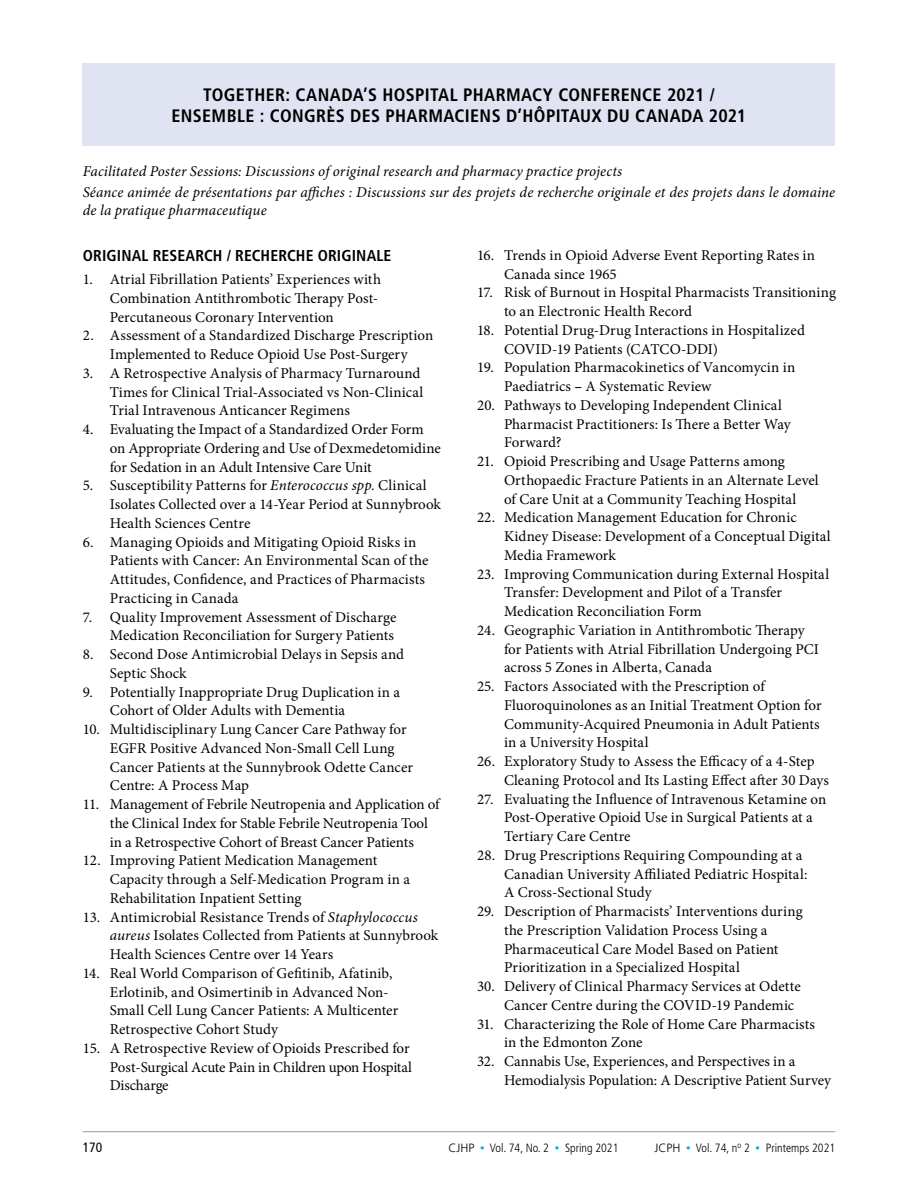
<style>
.page{position:relative;width:918px;height:1188px;background:#fff}
.page>*{position:absolute;margin:0;border:0;box-sizing:border-box;transform-origin:0 0}
.CJHP_BodyText{font:700 condensed 18px/21px "Frutiger LT Std";letter-spacing:.02em;color:#000;text-align:center}
.CJHP_BodyText-2{font:700 condensed 15.75px "Frutiger LT Std";letter-spacing:.005em;color:#000}
.CJHP_BodyText-3{font:15px/18.8px "Minion Pro";color:#000}
.CJHP_BodyText-4{font:italic 15px/21px "Minion Pro";letter-spacing:.005em;color:#000}
.t1{font:condensed 13.5px "Frutiger LT Std";color:#000}
.t2{font:300 condensed 12px "Frutiger LT Std";color:#000}
.s1{font-weight:700}
.s2{font-style:italic}
.s3{font-stretch:normal}
.s4{font-size:9px;color:#00acd7}
</style>
<div class="page">
<hr style="left:83px;top:1131px;width:752px;height:1px;background:#0057a5">
<div style="left:83px;top:63px;width:752px;height:83px;background:#e0e3f2"></div>
<p class="CJHP_BodyText" style="left:172px;top:84px;width:576px">TOGETHER: CANADA’S HOSPITAL PHARMACY CONFERENCE 2021 /<br>ENSEMBLE : CONGRÈS DES PHARMACIENS D’HÔPITAUX DU CANADA 2021</p>
<p class="CJHP_BodyText-4" style="left:83px;top:161px;width:754px">Facilitated Poster Sessions: Discussions of original research and pharmacy practice projects<br>Séance animée de présentations par affiches : Discussions sur des projets de recherche originale et des projets dans le domaine</p>
<p class="CJHP_BodyText-4" style="left:83px;top:200px;width:185px">de la pratique pharmaceutique</p>
<p class="CJHP_BodyText-3" style="left:504px;top:246px;width:313px;text-indent:-27px">16. Trends in Opioid Adverse Event Reporting Rates in<br>Canada since 1965</p>
<p class="CJHP_BodyText-3" style="left:504px;top:283px;width:334px;text-indent:-27px">17. Risk of Burnout in Hospital Pharmacists Transitioning to an Electronic Health Record</p>
<p class="CJHP_BodyText-3" style="left:504px;top:321px;width:302px;text-indent:-27px">18. Potential Drug-Drug Interactions in Hospitalized<br>COVID-19 Patients (CATCO-DDI)</p>
<p class="CJHP_BodyText-3" style="left:504px;top:358px;width:293px;text-indent:-27px">19. Population Pharmacokinetics of Vancomycin in<br>Paediatrics <span class="s1">–</span> A Systematic Review</p>
<p class="CJHP_BodyText-3" style="left:504px;top:396px;width:288px;text-indent:-27px">20. Pathways to Developing Independent Clinical<br>Pharmacist Practitioners: Is There a Better Way<br>Forward?</p>
<p class="CJHP_BodyText-3" style="left:504px;top:452px;width:316px;text-indent:-27px">21. Opioid Prescribing and Usage Patterns among<br>Orthopaedic Fracture Patients in an Alternate Level of Care Unit at a Community Teaching Hospital</p>
<p class="CJHP_BodyText-3" style="left:504px;top:508px;width:328px;text-indent:-27px">22. Medication Management Education for Chronic<br>Kidney Disease: Development of a Conceptual Digital<br>Media Framework</p>
<p class="CJHP_BodyText-3" style="left:504px;top:565px;width:327px;text-indent:-27px">23. Improving Communication during External Hospital<br>Transfer: Development and Pilot of a Transfer<br>Medication Reconciliation Form</p>
<p class="CJHP_BodyText-3" style="left:504px;top:621px;width:317px;text-indent:-27px">24. Geographic Variation in Antithrombotic Therapy for Patients with Atrial Fibrillation Undergoing PCI across 5 Zones in Alberta, Canada</p>
<p class="CJHP_BodyText-3" style="left:504px;top:677px;width:319px;text-indent:-27px">25. Factors Associated with the Prescription of Fluoroquinolones as an Initial Treatment Option for Community-Acquired Pneumonia in Adult Patients in a University Hospital</p>
<p class="CJHP_BodyText-3" style="left:504px;top:752px;width:327px;text-indent:-27px">26. Exploratory Study to Assess the Efficacy of a 4-Step<br>Cleaning Protocol and Its Lasting Effect after 30 Days</p>
<p class="CJHP_BodyText-3" style="left:504px;top:790px;width:324px;text-indent:-27px">27. Evaluating the Influence of Intravenous Ketamine on<br>Post-Operative Opioid Use in Surgical Patients at a<br>Tertiary Care Centre</p>
<p class="CJHP_BodyText-3" style="left:504px;top:846px;width:305px;text-indent:-27px">28. Drug Prescriptions Requiring Compounding at a<br>Canadian University Affiliated Pediatric Hospital:<br>A Cross-Sectional Study</p>
<p class="CJHP_BodyText-3" style="left:504px;top:902px;width:300px;text-indent:-27px">29. Description of Pharmacists’ Interventions during the Prescription Validation Process Using a Pharmaceutical Care Model Based on Patient Prioritization in a Specialized Hospital</p>
<p class="CJHP_BodyText-3" style="left:504px;top:977px;width:298px;text-indent:-27px">30. Delivery of Clinical Pharmacy Services at Odette<br>Cancer Centre during the COVID-19 Pandemic</p>
<p class="CJHP_BodyText-3" style="left:504px;top:1015px;width:313px;text-indent:-27px">31. Characterizing the Role of Home Care Pharmacists in the Edmonton Zone</p>
<p class="CJHP_BodyText-3" style="left:504px;top:1052px;width:328px;text-indent:-27px">32. Cannabis Use, Experiences, and Perspectives in a<br>Hemodialysis Population: A Descriptive Patient Survey</p>
<p class="CJHP_BodyText-2" style="left:83px;top:246px;width:310px">ORIGINAL RESEARCH / RECHERCHE ORIGINALE</p>
<p class="CJHP_BodyText-3" style="left:110px;top:270px;width:273px;text-indent:-27px">1. Atrial Fibrillation Patients’ Experiences with<br>Combination Antithrombotic Therapy Post-<br>Percutaneous Coronary Intervention</p>
<p class="CJHP_BodyText-3" style="left:83px;top:326px;width:352px;text-align:center">2. Assessment of a Standardized Discharge Prescription<br>Implemented to Reduce Opioid Use Post-Surgery</p>
<p class="CJHP_BodyText-3" style="left:110px;top:364px;width:315px;text-indent:-27px">3. A Retrospective Analysis of Pharmacy Turnaround<br>Times for Clinical Trial-Associated vs Non-Clinical<br>Trial Intravenous Anticancer Regimens</p>
<p class="CJHP_BodyText-3" style="left:110px;top:420px;width:332px;text-indent:-27px">4. Evaluating the Impact of a Standardized Order Form on Appropriate Ordering and Use of Dexmedetomidine for Sedation in an Adult Intensive Care Unit</p>
<p class="CJHP_BodyText-3" style="left:110px;top:476px;width:333px;text-indent:-27px">5. Susceptibility Patterns for <span class="s2">Enterococcus spp.</span> Clinical<br>Isolates Collected over a 14-Year Period at Sunnybrook<br>Health Sciences Centre</p>
<p class="CJHP_BodyText-3" style="left:110px;top:532px;width:320px;text-indent:-27px">6. Managing Opioids and Mitigating Opioid Risks in Patients with Cancer: An Environmental Scan of the Attitudes, Confidence, and Practices of Pharmacists Practicing in Canada</p>
<p class="CJHP_BodyText-3" style="left:83px;top:607px;width:315px;text-align:right">7. Quality Improvement Assessment of Discharge<br>Medication Reconciliation for Surgery Patients</p>
<p class="CJHP_BodyText-3" style="left:110px;top:645px;width:296px;text-indent:-27px">8. Second Dose Antimicrobial Delays in Sepsis and<br>Septic Shock</p>
<p class="CJHP_BodyText-3" style="left:110px;top:682px;width:292px;text-indent:-27px">9. Potentially Inappropriate Drug Duplication in a<br>Cohort of Older Adults with Dementia</p>
<p class="CJHP_BodyText-3" style="left:110px;top:720px;width:305px;text-indent:-27px">10. Multidisciplinary Lung Cancer Care Pathway for EGFR Positive Advanced Non-Small Cell Lung Cancer Patients at the Sunnybrook Odette Cancer Centre: A Process Map</p>
<p class="CJHP_BodyText-3" style="left:110px;top:795px;width:331px;text-indent:-27px">11. Management of Febrile Neutropenia and Application of the Clinical Index for Stable Febrile Neutropenia Tool in a Retrospective Cohort of Breast Cancer Patients</p>
<p class="CJHP_BodyText-3" style="left:110px;top:851px;width:302px;text-indent:-27px">12. Improving Patient Medication Management<br>Capacity through a Self-Medication Program in a<br>Rehabilitation Inpatient Setting</p>
<p class="CJHP_BodyText-3" style="left:110px;top:907px;width:330px;text-indent:-27px">13. Antimicrobial Resistance Trends of <span class="s2">Staphylococcus aureus</span> Isolates Collected from Patients at Sunnybrook<br>Health Sciences Centre over 14 Years</p>
<p class="CJHP_BodyText-3" style="left:110px;top:964px;width:290px;text-indent:-27px">14. Real World Comparison of Gefitinib, Afatinib, Erlotinib, and Osimertinib in Advanced Non-Small Cell Lung Cancer Patients: A Multicenter Retrospective Cohort Study</p>
<p class="CJHP_BodyText-3" style="left:110px;top:1039px;width:304px;text-indent:-27px">15. A Retrospective Review of Opioids Prescribed for<br>Post-Surgical Acute Pain in Children upon Hospital<br>Discharge</p>
<p class="t1" style="left:83px;top:1139px;width:21px">170</p>
<p class="t2" style="left:448px;top:1141px;width:172px"><span class="s3">CJHP</span> <span class="s4">•</span> Vol. 74, No. 2 <span class="s4">•</span> Spring 2021</p>
<p class="t2" style="left:654px;top:1141px;width:182px"><span class="s3">JCPH</span> <span class="s4">•</span> Vol. 74, n<sup>o</sup> 2 <span class="s4">•</span> Printemps 2021</p>
</div>
